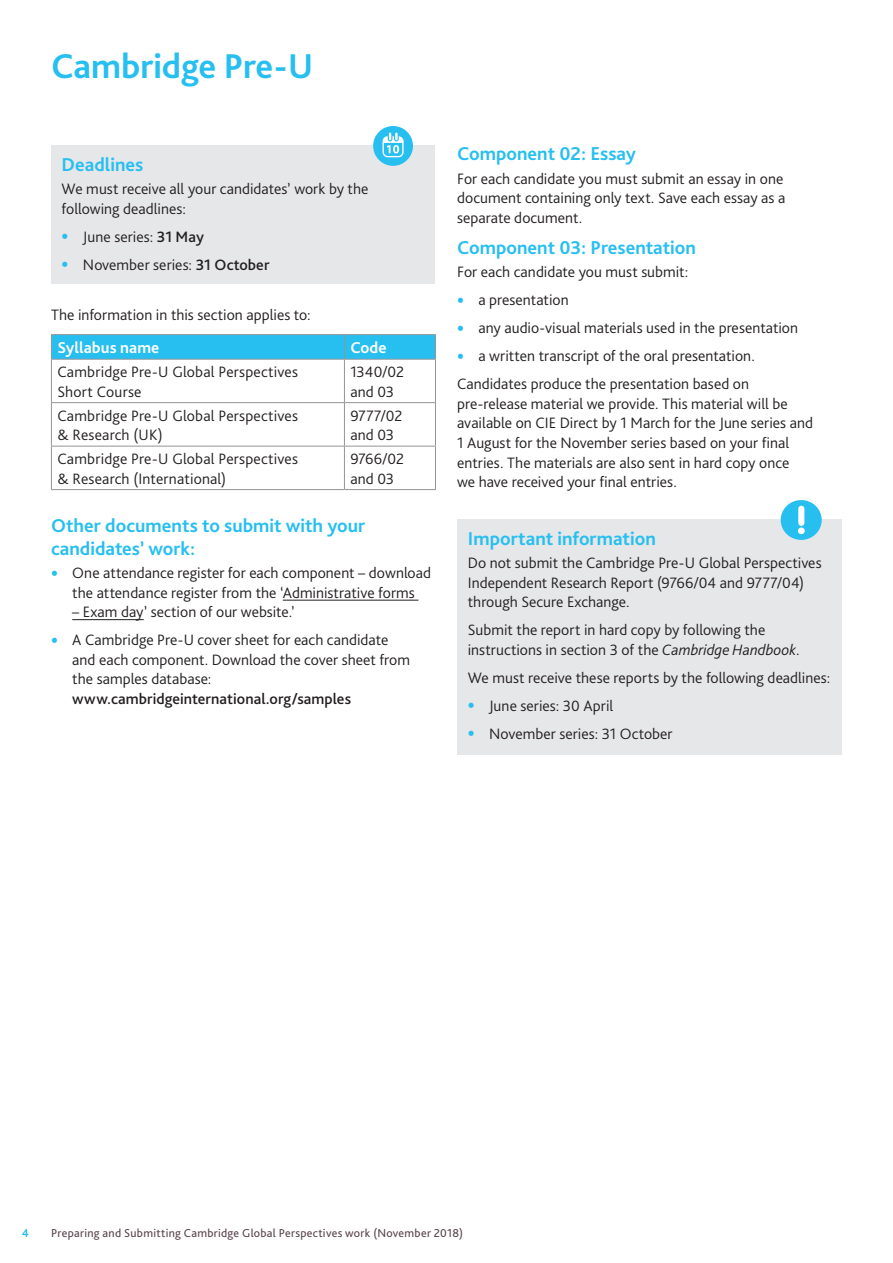
<style>
.page{position:relative;width:893px;height:1263px;background:#fff}
.page>*{position:absolute;margin:0;border:0;box-sizing:border-box;transform-origin:0 0}
.CAIE_Main_heading{font:700 36px "Bliss Pro";letter-spacing:-.005em;color:#26bff0}
.CAIE_Subheading_1{font:700 19.5px/22.5px "Bliss Pro";color:#26bff0}
.CAIE_Subheading_2{font:700 16.5px "Bliss Pro";letter-spacing:.005em;color:#fff}
.CAIE_body_copy{font:300 15.75px/19.5px "Bliss Pro";letter-spacing:.005em;color:#231f20}
.t1{font:12px "Bliss Pro";letter-spacing:.025em;color:#57434d}
.t2{font:700 12px "Bliss Pro";color:#26bff0}
.s1{font-weight:700;font-size:21px;color:#26bff0}
.s2{font-weight:500}
.s3{font-style:italic}
</style>
<div class="page">
<hr style="left:344px;top:334px;width:92px;height:1px;background:#939598">
<hr style="left:51px;top:359px;width:293px;height:1px;background:#939598">
<hr style="left:344px;top:359px;width:92px;height:1px;background:#939598">
<hr style="left:435px;top:360px;width:1px;height:42px;background:#939598">
<hr style="left:51px;top:446px;width:293px;height:1px;background:#939598">
<hr style="left:344px;top:446px;width:92px;height:1px;background:#939598">
<hr style="left:435px;top:446px;width:1px;height:43px;background:#939598">
<hr style="left:51px;top:402px;width:293px;height:1px;background:#939598">
<hr style="left:344px;top:402px;width:92px;height:1px;background:#939598">
<hr style="left:435px;top:403px;width:1px;height:43px;background:#939598">
<hr style="left:51px;top:489px;width:293px;height:1px;background:#939598">
<hr style="left:344px;top:489px;width:92px;height:1px;background:#939598">
<hr style="left:51px;top:334px;width:293px;height:1px;background:#939598">
<svg style="left:51px;top:335px;width:385px;height:24px;background:#28bded"></svg>
<hr style="left:51px;top:360px;width:1px;height:42px;background:#939598">
<hr style="left:344px;top:360px;width:1px;height:42px;background:#939598">
<hr style="left:51px;top:403px;width:1px;height:43px;background:#939598">
<hr style="left:344px;top:403px;width:1px;height:43px;background:#939598">
<hr style="left:51px;top:446px;width:1px;height:43px;background:#939598">
<hr style="left:344px;top:446px;width:1px;height:43px;background:#939598">
<div style="left:457px;top:519px;width:385px;height:236px;background:#e6e7e9"></div>
<div style="left:781px;top:500px;width:41px;height:40px;background:#26bff0;border-radius:50%"></div>
<svg style="left:798px;top:506px;width:7px;height:28px"></svg>
<div style="left:51px;top:145px;width:384px;height:139px;background:#e6e7e9"></div>
<div style="left:373px;top:126px;width:40px;height:40px;background:#26bff0;border-radius:50%"></div>
<svg style="left:382px;top:133px;width:22px;height:24px"></svg>
<hr style="left:283px;top:600px;width:135px;height:1px;background:#231f20">
<hr style="left:72px;top:619px;width:72px;height:1px;background:#231f20">
<p class="CAIE_Main_heading" style="left:51px;top:44px;width:264px">Cambridge Pre-U</p>
<p class="CAIE_Subheading_1" style="left:62px;top:153px;width:83px">Deadlines</p>
<p class="CAIE_body_copy" style="left:62px;top:179px;width:308px">We must receive all your candidates’ work by the following deadlines:</p>
<p class="CAIE_body_copy" style="left:62px;top:227px;width:144px"><span class="s1">•</span> June series: <span class="s2">31 May</span></p>
<p class="CAIE_body_copy" style="left:62px;top:255px;width:209px"><span class="s1">•</span> November series: <span class="s2">31 October</span></p>
<p class="CAIE_body_copy" style="left:51px;top:305px;width:261px">The information in this section applies to:</p>
<p class="CAIE_Subheading_2" style="left:57px;top:337px;width:104px">Syllabus name</p>
<p class="CAIE_Subheading_2" style="left:350px;top:337px;width:38px">Code</p>
<p class="CAIE_body_copy" style="left:57px;top:362px;width:242px">Cambridge Pre-U Global Perspectives<br>Short Course</p>
<p class="CAIE_body_copy" style="left:350px;top:362px;width:55px">1340/02 and 03</p>
<p class="CAIE_body_copy" style="left:57px;top:406px;width:242px">Cambridge Pre-U Global Perspectives &amp; Research (UK)</p>
<p class="CAIE_body_copy" style="left:350px;top:406px;width:54px">9777/02 and 03</p>
<p class="CAIE_body_copy" style="left:57px;top:449px;width:242px">Cambridge Pre-U Global Perspectives &amp; Research (International)</p>
<p class="CAIE_body_copy" style="left:350px;top:449px;width:55px">9766/02 and 03</p>
<p class="CAIE_Subheading_1" style="left:51px;top:514px;width:316px">Other documents to submit with your candidates’ work:</p>
<p class="CAIE_body_copy" style="left:51px;top:563px;width:382px;text-align:center"><span class="s1">•</span> One attendance register for each component – download the attendance register from the ‘Administrative forms</p>
<p class="CAIE_body_copy" style="left:72px;top:602px;width:224px">– Exam day’ section of our website.’</p>
<p class="CAIE_body_copy" style="left:72px;top:630px;width:339px;text-indent:-21px"><span class="s1">•</span> A Cambridge Pre-U cover sheet for each candidate and each component. Download the cover sheet from the samples database: <span class="s2">www.cambridgeinternational.org/samples</span></p>
<p class="CAIE_Subheading_1" style="left:457px;top:142px;width:180px">Component 02: Essay</p>
<p class="CAIE_body_copy" style="left:457px;top:169px;width:330px">For each candidate you must submit an essay in one document containing only text. Save each essay as a separate document.</p>
<p class="CAIE_Subheading_1" style="left:457px;top:236px;width:240px">Component 03: Presentation</p>
<p class="CAIE_body_copy" style="left:457px;top:262px;width:233px">For each candidate you must submit:</p>
<p class="CAIE_body_copy" style="left:457px;top:290px;width:113px"><span class="s1">•</span> a presentation</p>
<p class="CAIE_body_copy" style="left:457px;top:318px;width:343px"><span class="s1">•</span> any audio-visual materials used in the presentation</p>
<p class="CAIE_body_copy" style="left:457px;top:346px;width:299px"><span class="s1">•</span> a written transcript of the oral presentation.</p>
<p class="CAIE_body_copy" style="left:457px;top:374px;width:358px">Candidates produce the presentation based on pre-release material we provide. This material will be available on CIE Direct by 1 March for the June series and 1 August for the November series based on your final entries. The materials are also sent in hard copy once<br>we have received your final entries.</p>
<p class="CAIE_Subheading_1" style="left:468px;top:527px;width:190px">Important information</p>
<p class="CAIE_body_copy" style="left:468px;top:553px;width:355px">Do not submit the Cambridge Pre-U Global Perspectives<br>Independent Research Report (9766/04 and 9777/04) through Secure Exchange.</p>
<p class="CAIE_body_copy" style="left:468px;top:620px;width:333px">Submit the report in hard copy by following the instructions in section 3 of the <span class="s3">Cambridge Handbook</span>.</p>
<p class="CAIE_body_copy" style="left:468px;top:668px;width:364px">We must receive these reports by the following deadlines:</p>
<p class="CAIE_body_copy" style="left:468px;top:696px;width:147px"><span class="s1">•</span> June series: 30 April</p>
<p class="CAIE_body_copy" style="left:468px;top:724px;width:206px"><span class="s1">•</span> November series: 31 October</p>
<p class="t2" style="left:22px;top:1226px;width:9px">4</p>
<p class="t1" style="left:51px;top:1226px;width:414px">Preparing and Submitting Cambridge Global Perspectives work (November 2018)</p>
</div>
